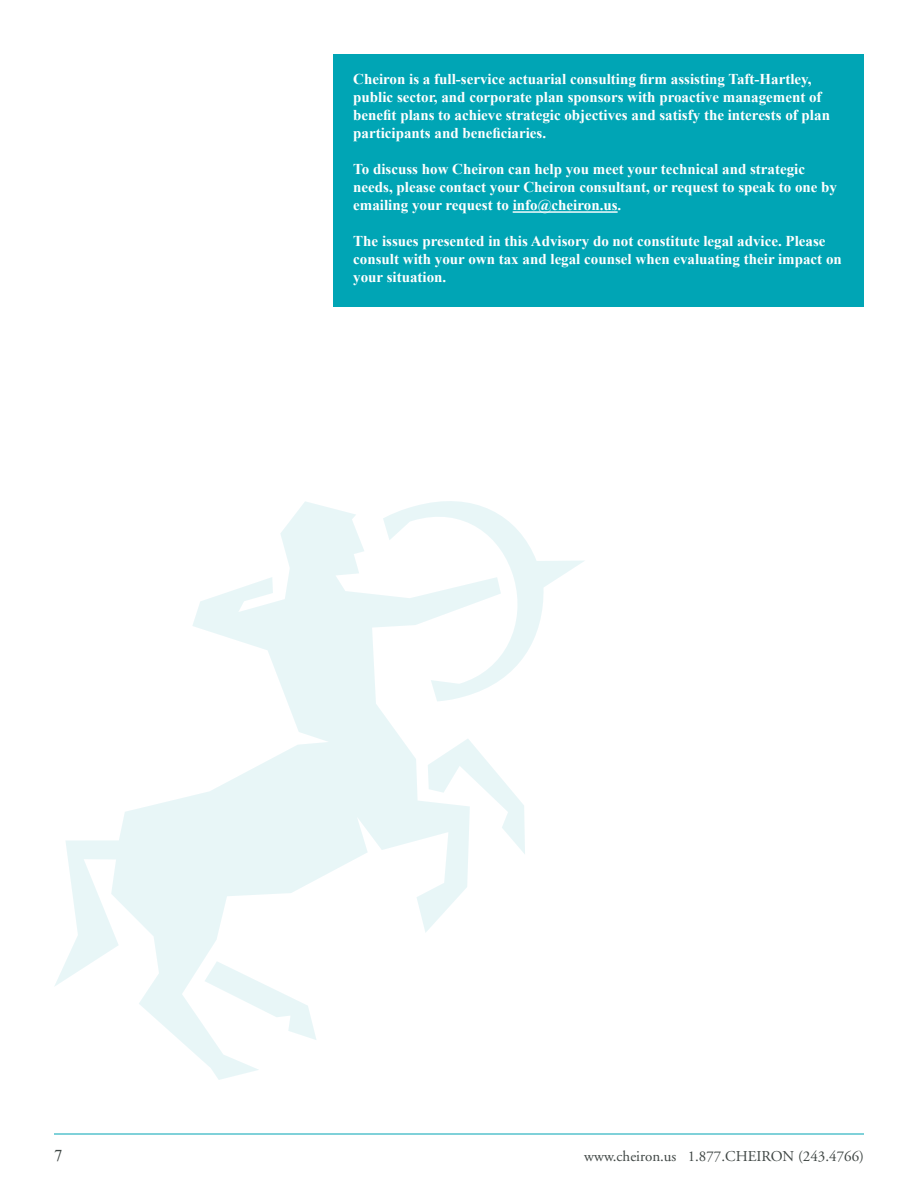
<style>
.page{position:relative;width:918px;height:1188px;background:#fff}
.page>*{position:absolute;margin:0;border:0;box-sizing:border-box;transform-origin:0 0}
.Body_Copy{font:16.5px "Times New Roman";color:#3e4543}
.Subheader{font:700 15px/18px "Times New Roman";color:#fff}
.t1{font:15px "Adobe Garamond";color:#3e4543}
</style>
<div class="page">
<hr style="left:54px;top:1134px;width:810px;height:1px;background:#00a5b5">
<svg style="left:55px;top:501px;width:413px;height:579px"></svg>
<svg style="left:204px;top:961px;width:113px;height:79px"></svg>
<svg style="left:428px;top:738px;width:97px;height:117px"></svg>
<svg style="left:383px;top:501px;width:201px;height:201px"></svg>
<div style="left:333px;top:54px;width:531px;height:253px;background:#00a5b5"></div>
<hr style="left:513px;top:211px;width:105px;height:2px;background:#fff">
<p class="Subheader" style="left:353px;top:70px;width:478px">Cheiron is a full-service actuarial consulting firm assisting Taft-Hartley, public sector, and corporate plan sponsors with proactive management of benefit plans to achieve strategic objectives and satisfy the interests of plan participants and beneficiaries.</p>
<p class="Subheader" style="left:353px;top:160px;width:485px">To discuss how Cheiron can help you meet your technical and strategic needs, please contact your Cheiron consultant, or request to speak to one by emailing your request to info@cheiron.us.</p>
<p class="Subheader" style="left:353px;top:232px;width:490px">The issues presented in this Advisory do not constitute legal advice. Please consult with your own tax and legal counsel when evaluating their impact on your situation.</p>
<p class="Body_Copy" style="left:54px;top:1144px;width:10px">7</p>
<p class="t1" style="left:584px;top:1148px;width:281px">www.cheiron.us 1.877.CHEIRON (243.4766)</p>
</div>
